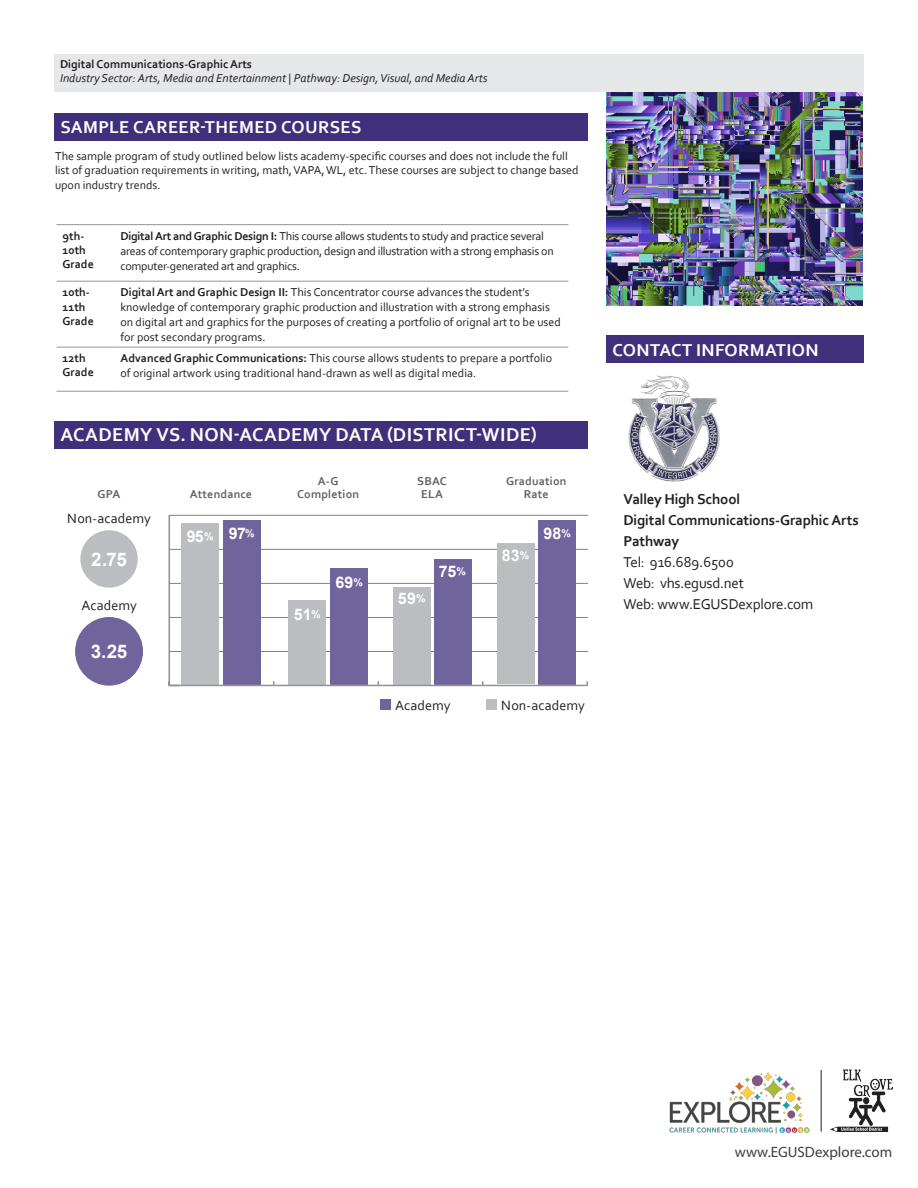
<style>
.page{position:relative;width:918px;height:1188px;background:#fff}
.page>*{position:absolute;margin:0;border:0;box-sizing:border-box;transform-origin:0 0}
.t1{font:700 19.5px "Corbel";letter-spacing:.02em;color:#fff}
.t2{font:700 18.75px "Arial";color:#fff}
.t3{font:700 18px "Corbel";letter-spacing:.02em;color:#fff}
.t4{font:700 16.05px "Arial";letter-spacing:-.005em;color:#fff}
.t5{font:15px "Corbel";letter-spacing:-.015em;color:#231f20}
.t6{font:700 15px/21px "Corbel";letter-spacing:-.015em;color:#231f20}
.t7{font:15px "Myriad Pro";color:#3e3e3e}
.t8{font:14.1px "Corbel";letter-spacing:.005em;color:#231f20}
.Paragraph_Style_2{font:12px/15px "Corbel";color:#231f20}
.Paragraph_Style_2-2{font:12px/15px "Corbel";letter-spacing:-.02em;color:#231f20}
.Course_outline{font:italic 12px "Corbel";color:#231f20}
.Course_outline-2{font:700 12px/14.4px "Corbel";color:#231f20}
.t9{font:700 12px "Corbel";letter-spacing:.015em;color:#636366}
.s1{font-weight:700}
.s2{font-size:10.65px}
</style>
<div class="page">
<img style="left:606px;top:92px;width:257px;height:214px">
<div style="left:54px;top:54px;width:810px;height:38px;background:#e6e7e9"></div>
<img style="left:628px;top:375px;width:92px;height:107px">
<div style="left:54px;top:113px;width:534px;height:27px;background:#40307b"></div>
<div style="left:54px;top:421px;width:534px;height:28px;background:#40307b"></div>
<div style="left:606px;top:335px;width:257px;height:28px;background:#40307b"></div>
<hr style="left:168px;top:515px;width:2px;height:170px;background:#939598">
<svg style="left:168px;top:681px;width:12px;height:5px"></svg>
<hr style="left:169px;top:651px;width:419px;height:1px;background:#808285">
<hr style="left:169px;top:617px;width:419px;height:1px;background:#808285">
<hr style="left:169px;top:583px;width:419px;height:1px;background:#808285">
<hr style="left:169px;top:549px;width:419px;height:1px;background:#808285">
<hr style="left:169px;top:515px;width:419px;height:1px;background:#808285">
<div style="left:75px;top:617px;width:68px;height:69px;background:#70649c;border-radius:50%"></div>
<div style="left:80px;top:530px;width:58px;height:58px;background:#bcbdc0;border-radius:50%"></div>
<div style="left:223px;top:520px;width:38px;height:166px;background:#70649c"></div>
<div style="left:434px;top:559px;width:37px;height:127px;background:#70649c"></div>
<div style="left:538px;top:520px;width:38px;height:166px;background:#70649c"></div>
<div style="left:181px;top:524px;width:38px;height:162px;background:#bcbdc0"></div>
<div style="left:393px;top:588px;width:37px;height:98px;background:#bcbdc0"></div>
<div style="left:497px;top:543px;width:38px;height:141px;background:#bcbdc0"></div>
<div style="left:330px;top:568px;width:38px;height:118px;background:#70649c"></div>
<div style="left:288px;top:600px;width:38px;height:86px;background:#bcbdc0"></div>
<div style="left:380px;top:700px;width:10px;height:10px;background:#70649c"></div>
<div style="left:486px;top:700px;width:11px;height:10px;background:#bcbdc0"></div>
<hr style="left:169px;top:685px;width:419px;height:1px;background:#939598">
<img style="left:669px;top:1072px;width:141px;height:62px">
<img style="left:830px;top:1070px;width:62px;height:62px">
<hr style="left:821px;top:1070px;width:1px;height:62px;background:#231f20">
<hr style="left:57px;top:224px;width:57px;height:1px;background:#939598">
<hr style="left:114px;top:224px;width:454px;height:1px;background:#939598">
<hr style="left:57px;top:281px;width:57px;height:1px;background:#939598">
<hr style="left:114px;top:281px;width:454px;height:1px;background:#939598">
<hr style="left:57px;top:347px;width:57px;height:1px;background:#939598">
<hr style="left:114px;top:347px;width:454px;height:1px;background:#939598">
<hr style="left:57px;top:391px;width:57px;height:1px;background:#939598">
<hr style="left:114px;top:391px;width:454px;height:1px;background:#939598">
<p class="Course_outline-2" style="left:60px;top:57px;width:193px">Digital Communications-Graphic Arts</p>
<p class="Course_outline" style="left:60px;top:71px;width:429px">Industry Sector: Arts, Media and Entertainment | Pathway: Design, Visual, and Media Arts</p>
<p class="t3" style="left:60px;top:116px;width:303px">SAMPLE CAREER-THEMED COURSES</p>
<p class="Paragraph_Style_2" style="left:55px;top:149px;width:525px;line-height:14.4px">The sample program of study outlined below lists academy-specific courses and does not include the full list of graduation requirements in writing, math, VAPA, WL, etc. These courses are subject to change based upon industry trends.</p>
<p class="Course_outline-2" style="left:63px;top:228px;width:23px">9th-</p>
<p class="Course_outline-2" style="left:63px;top:242px;width:33px">10th<br>Grade</p>
<p class="Paragraph_Style_2-2" style="left:120px;top:228px;width:435px"><span class="s1">Digital Art and Graphic Design I:</span> This course allows students to study and practice several areas of contemporary graphic production, design and illustration with a strong emphasis on computer-generated art and graphics.</p>
<p class="Course_outline-2" style="left:63px;top:285px;width:33px">10th-<br>11th<br>Grade</p>
<p class="Paragraph_Style_2" style="left:120px;top:284px;width:442px"><span class="s1">Digital Art and Graphic Design II:</span> This Concentrator course advances the student’s knowledge of contemporary graphic production and illustration with a strong emphasis on digital art and graphics for the purposes of creating a portfolio of orignal art to be used for post secondary programs.</p>
<p class="Course_outline-2" style="left:63px;top:351px;width:33px">12th<br>Grade</p>
<p class="Paragraph_Style_2" style="left:120px;top:350px;width:433px"><span class="s1">Advanced Graphic Communications:</span> This course allows students to prepare a portfolio of original artwork using traditional hand-drawn as well as digital media.</p>
<p class="t1" style="left:60px;top:422px;width:478px">ACADEMY VS. NON-ACADEMY DATA (DISTRICT-WIDE)</p>
<p class="t9" style="left:318px;top:474px;width:22px">A-G</p>
<p class="t9" style="left:417px;top:474px;width:31px">SBAC</p>
<p class="t9" style="left:190px;top:487px;width:64px">Attendance</p>
<p class="t9" style="left:297px;top:487px;width:64px">Completion</p>
<p class="t9" style="left:98px;top:487px;width:24px">GPA</p>
<p class="t9" style="left:421px;top:487px;width:23px">ELA</p>
<p class="t8" style="left:67px;top:510px;width:85px">Non-academy</p>
<p class="t2" style="left:91px;top:547px;width:37px">2.75</p>
<p class="t8" style="left:81px;top:596px;width:57px">Academy</p>
<p class="t2" style="left:91px;top:639px;width:38px">3.25</p>
<p class="t4" style="left:187px;top:526px;width:28px">95<span class="s2">%</span></p>
<p class="t4" style="left:229px;top:523px;width:27px">97<span class="s2">%</span></p>
<p class="t4" style="left:294px;top:604px;width:28px">51<span class="s2">%</span></p>
<p class="t4" style="left:336px;top:571px;width:29px">69<span class="s2">%</span></p>
<p class="t4" style="left:398px;top:588px;width:29px">59<span class="s2">%</span></p>
<p class="t4" style="left:439px;top:561px;width:29px">75<span class="s2">%</span></p>
<p class="t8" style="left:395px;top:697px;width:57px">Academy</p>
<p class="t9" style="left:506px;top:474px;width:62px">Graduation</p>
<p class="t9" style="left:524px;top:487px;width:26px">Rate</p>
<p class="t4" style="left:502px;top:545px;width:29px">83<span class="s2">%</span></p>
<p class="t4" style="left:544px;top:522px;width:29px">98<span class="s2">%</span></p>
<p class="t8" style="left:501px;top:697px;width:85px">Non-academy</p>
<p class="t3" style="left:612px;top:339px;width:208px">CONTACT INFORMATION</p>
<p class="t6" style="left:623px;top:488px;width:118px">Valley High School</p>
<p class="t6" style="left:623px;top:509px;width:237px">Digital Communications-Graphic Arts<br>Pathway</p>
<p class="t5" style="left:623px;top:553px;width:112px">Tel: 916.689.6500</p>
<p class="t5" style="left:623px;top:574px;width:122px">Web: vhs.egusd.net</p>
<p class="t5" style="left:623px;top:595px;width:191px">Web: www.EGUSDexplore.com</p>
<p class="t7" style="left:735px;top:1143px;width:159px">www.EGUSDexplore.com</p>
</div>
